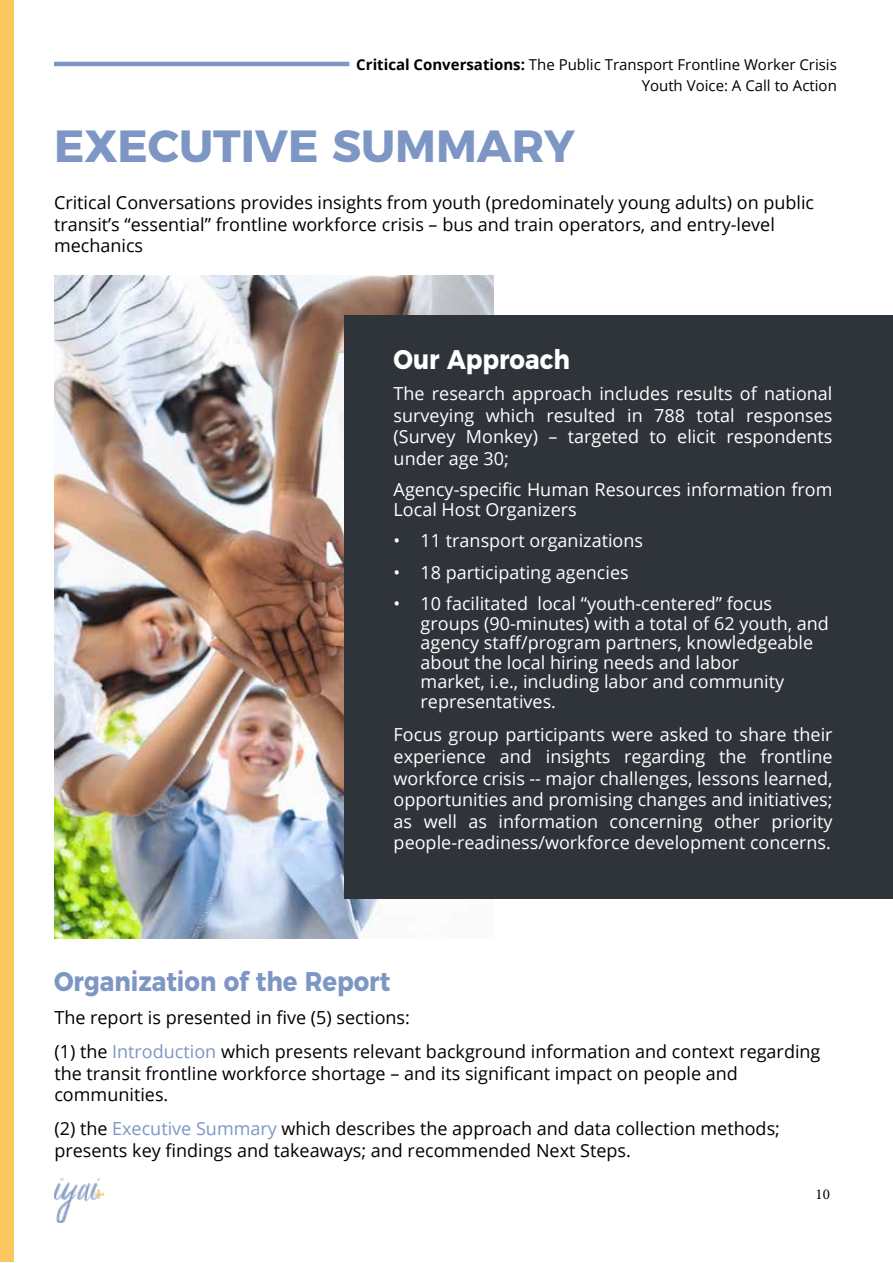
<style>
.page{position:relative;width:893px;height:1263px;background:#fff}
.page>*{position:absolute;margin:0;border:0;box-sizing:border-box;transform-origin:0 0}
.t1{font:700 45px "Montserrat";color:#7d96c4}
.t2{font:700 27px "Montserrat";color:#7d96c4;scale:.9 1}
.t3{font:700 27px "Montserrat";color:#fff;scale:.9 1}
.t4{font:18px/21.6px "Open Sans";color:#fff;text-align:justify}
.t5{font:18px/21.6px "Open Sans";color:#000}
.t6{font:15px/21px "Open Sans";color:#000;text-align:right}
.t7{font:15px "Minion Pro";color:#000}
.s1{font-weight:700}
.s2{color:#7d96c4}
</style>
<div class="page">
<hr style="left:54px;top:62px;width:295px;height:4px;background:#7d96c4">
<img style="left:54px;top:1178px;width:50px;height:44px">
<div style="left:1px;top:1px;width:13px;height:1261px;background:#fcc75e"></div>
<img style="left:54px;top:276px;width:439px;height:662px">
<div style="left:344px;top:315px;width:549px;height:584px;background:#2f343a"></div>
<p class="t6" style="left:356px;top:54px;width:482px"><span class="s1">Critical Conversations:</span> The Public Transport Frontline Worker Crisis<br>Youth Voice: A Call to Action</p>
<h1 class="t1" style="left:54px;top:109px;width:522px">EXECUTIVE SUMMARY</h1>
<p class="t5" style="left:54px;top:191px;width:762px">Critical Conversations provides insights from youth (predominately young adults) on public transit’s “essential” frontline workforce crisis – bus and train operators, and entry-level mechanics</p>
<h2 class="t3" style="left:394px;top:338px;width:197px">Our Approach</h2>
<p class="t4" style="left:394px;top:382px;width:440px">The research approach includes results of national surveying which resulted in 788 total responses (Survey Monkey) – targeted to elicit respondents under age 30;</p>
<p class="t4" style="left:394px;top:480px;width:440px;line-height:19.5px">Agency-specific Human Resources information from<br>Local Host Organizers</p>
<p class="t4" style="left:394px;top:529px;width:251px">• 11 transport organizations</p>
<p class="t4" style="left:394px;top:561px;width:237px">• 18 participating agencies</p>
<p class="t4" style="left:421px;top:594px;width:410px;line-height:19.5px;text-align:left;text-indent:-27px">• 10 facilitated local “youth-centered” focus groups (90-minutes) with a total of 62 youth, and agency staff/program partners, knowledgeable about the local hiring needs and labor<br>market, i.e., including labor and community representatives.</p>
<p class="t4" style="left:394px;top:724px;width:440px">Focus group participants were asked to share their experience and insights regarding the frontline workforce crisis -- major challenges, lessons learned, opportunities and promising changes and initiatives; as well as information concerning other priority people-readiness/workforce development concerns.</p>
<h2 class="t2" style="left:54px;top:959px;width:375px">Organization of the Report</h2>
<p class="t5" style="left:54px;top:1001px;width:768px;line-height:33.6px">The report is presented in five (5) sections:<br>(1) the <span class="s2">Introduction</span> which presents relevant background information and context regarding</p>
<p class="t5" style="left:54px;top:1062px;width:685px">the transit frontline workforce shortage – and its significant impact on people and communities.</p>
<p class="t5" style="left:54px;top:1117px;width:727px">(2) the <span class="s2">Executive Summary</span> which describes the approach and data collection methods; presents key findings and takeaways; and recommended Next Steps.</p>
<p class="t7" style="left:816px;top:1184px;width:16px">10</p>
</div>
